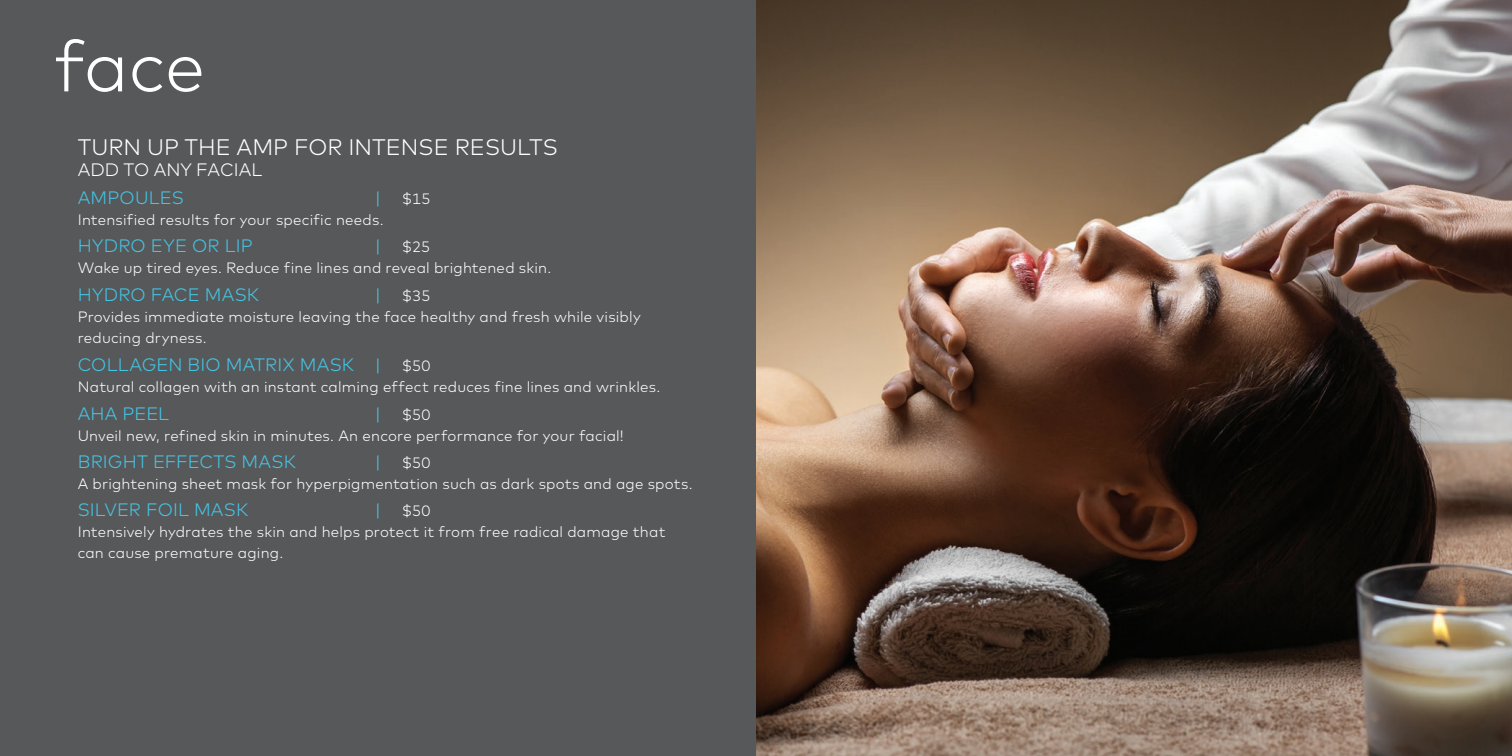
<style>
.page{position:relative;width:1512px;height:756px;background:#57585a}
.page>*{position:absolute;margin:0;border:0;box-sizing:border-box;transform-origin:0 0}
.t1{font:300 72px "Mark";color:#fff}
.t2{font:300 22.5px "Mark";color:#fff}
.t3{font:300 18px "Mark";letter-spacing:.01em;color:#43c6e6}
.t4{font:300 18px "Mark";color:#fff}
.t5{font:300 15px/21px "Mark";letter-spacing:.015em;color:#fff}
.s1{font-size:18px;color:#43c6e6}
.s2{font-size:15px;color:#fff}
</style>
<div class="page">
<img style="left:756px;top:0;width:756px;height:756px">
<h1 class="t1" style="left:54px;top:24px;width:153px">face</h1>
<h2 class="t2" style="left:78px;top:134px;width:482px">TURN UP THE AMP FOR INTENSE RESULTS</h2>
<p class="t4" style="left:78px;top:159px;width:186px">ADD TO ANY FACIAL</p>
<p class="t3" style="left:78px;top:187px;width:108px">AMPOULES</p>
<p class="t3" style="left:375px;top:187px;width:8px">|</p>
<p class="t5" style="left:402px;top:188px;width:30px">$15</p>
<p class="t5" style="left:78px;top:209px;width:307px">Intensified results for your specific needs.</p>
<p class="t3" style="left:78px;top:236px;width:177px">HYDRO EYE OR LIP</p>
<p class="t5" style="left:78px;top:237px;width:475px;text-indent:297px"><span class="s1">|</span> $25<br>Wake up tired eyes. Reduce fine lines and reveal brightened skin.</p>
<p class="t3" style="left:78px;top:284px;width:183px">HYDRO FACE MASK</p>
<p class="t5" style="left:78px;top:286px;width:565px;text-indent:297px"><span class="s1">|</span> $35<br>Provides immediate moisture leaving the face healthy and fresh while visibly reducing dryness.</p>
<p class="t3" style="left:78px;top:354px;width:354px">COLLAGEN BIO MATRIX MASK | <span class="s2">$50</span></p>
<p class="t5" style="left:78px;top:376px;width:584px">Natural collagen with an instant calming effect reduces fine lines and wrinkles.</p>
<p class="t3" style="left:78px;top:403px;width:93px">AHA PEEL</p>
<p class="t5" style="left:78px;top:404px;width:548px;text-indent:297px"><span class="s1">|</span> $50<br>Unveil new, refined skin in minutes. An encore performance for your facial!</p>
<p class="t3" style="left:78px;top:452px;width:220px">BRIGHT EFFECTS MASK</p>
<p class="t5" style="left:78px;top:453px;width:616px;text-indent:297px"><span class="s1">|</span> $50<br>A brightening sheet mask for hyperpigmentation such as dark spots and age spots.</p>
<p class="t3" style="left:78px;top:500px;width:172px">SILVER FOIL MASK</p>
<p class="t5" style="left:78px;top:501px;width:589px;text-indent:297px"><span class="s1">|</span> $50<br>Intensively hydrates the skin and helps protect it from free radical damage that can cause premature aging.</p>
</div>
